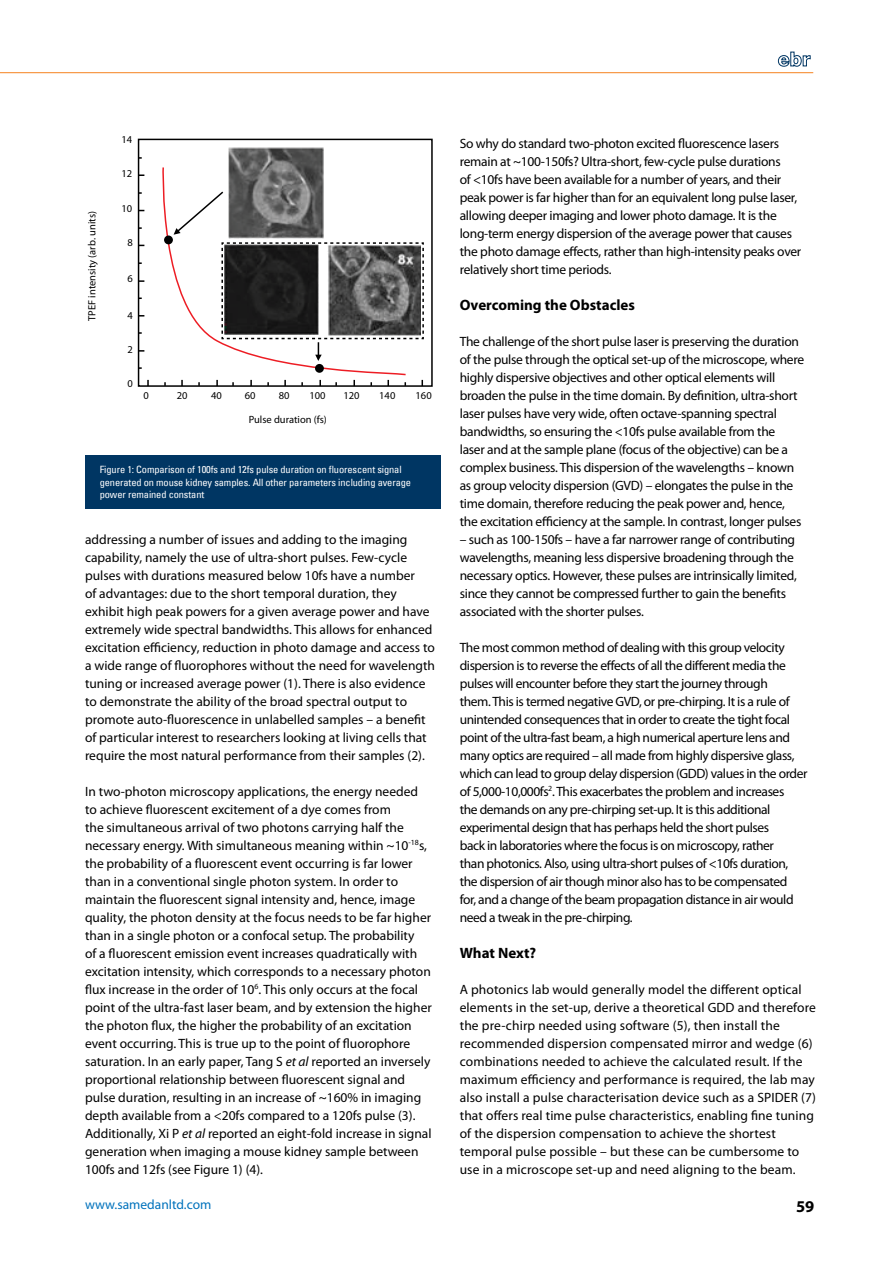
<style>
.page{position:relative;width:893px;height:1263px;background:#fff}
.page>*{position:absolute;margin:0;border:0;box-sizing:border-box;transform-origin:0 0}
.t1{font:700 16.5px "Myriad Pro";color:#000}
.t2{font:700 15px "Myriad Pro";color:#000}
.t3{font:13.5px/18px "Myriad Pro";letter-spacing:-.005em;color:#000}
.t4{font:13.5px/18px "Myriad Pro";letter-spacing:-.03em;color:#000}
.t5{font:13.5px "Myriad Pro";color:#0072bc}
.t6{font:10.5px "Myriad Pro";color:#000}
.t7{font:condensed 10.05px/12.9px "Univers";letter-spacing:-.01em;color:#fff;scale:1.04 1}
.s1{font-style:italic}
</style>
<div class="page">
<hr style="left:0;top:72px;width:813px;height:1px;background:#f58220">
<svg style="left:778px;top:52px;width:32px;height:15px"></svg>
<img style="left:229px;top:148px;width:95px;height:18px">
<div style="left:138px;top:139px;width:295px;height:248px;border:2px solid #000"></div>
<svg style="left:162px;top:166px;width:244px;height:210px"></svg>
<div style="left:164px;top:235px;width:9px;height:9px;background:#000;border-radius:50%"></div>
<div style="left:315px;top:364px;width:9px;height:9px;background:#000;border-radius:50%"></div>
<svg style="left:174px;top:190px;width:51px;height:45px"></svg>
<svg style="left:221px;top:242px;width:203px;height:119px"></svg>
<svg style="left:147px;top:380px;width:2px;height:6px"></svg>
<svg style="left:181px;top:380px;width:2px;height:6px"></svg>
<svg style="left:216px;top:380px;width:2px;height:6px"></svg>
<svg style="left:250px;top:380px;width:2px;height:6px"></svg>
<svg style="left:284px;top:380px;width:2px;height:6px"></svg>
<svg style="left:319px;top:380px;width:2px;height:6px"></svg>
<svg style="left:353px;top:380px;width:2px;height:6px"></svg>
<svg style="left:387px;top:380px;width:2px;height:6px"></svg>
<div style="left:85px;top:455px;width:356px;height:54px;background:#003663"></div>
<p class="t6" style="left:122px;top:133px;width:12px">14</p>
<p class="t6" style="left:85px;top:321px;width:111px;rotate:-90deg">TPEF intensity (arb. units)</p>
<p class="t6" style="left:122px;top:167px;width:12px">12</p>
<p class="t6" style="left:122px;top:202px;width:12px">10</p>
<p class="t6" style="left:127px;top:236px;width:7px">8</p>
<p class="t6" style="left:127px;top:272px;width:7px">6</p>
<p class="t6" style="left:127px;top:309px;width:7px">4</p>
<p class="t6" style="left:127px;top:343px;width:7px">2</p>
<p class="t6" style="left:127px;top:377px;width:7px">0</p>
<p class="t6" style="left:144px;top:389px;width:7px">0</p>
<p class="t6" style="left:177px;top:389px;width:12px">20</p>
<p class="t6" style="left:211px;top:389px;width:12px">40</p>
<p class="t6" style="left:245px;top:389px;width:12px">60</p>
<p class="t6" style="left:279px;top:389px;width:12px">80</p>
<p class="t6" style="left:309px;top:389px;width:18px">100</p>
<p class="t6" style="left:343px;top:389px;width:18px">120</p>
<p class="t6" style="left:379px;top:389px;width:18px">140</p>
<p class="t6" style="left:416px;top:389px;width:18px">160</p>
<p class="t6" style="left:249px;top:413px;width:80px">Pulse duration (fs)</p>
<p class="t7" style="left:100px;top:463px;width:301px">Figure 1: Comparison of 100fs and 12fs pulse duration on fluorescent signal generated on mouse kidney samples. All other parameters including average power remained constant</p>
<p class="t3" style="left:85px;top:530px;width:351px">addressing a number of issues and adding to the imaging capability, namely the use of ultra-short pulses. Few-cycle pulses with durations measured below 10fs have a number<br>of advantages: due to the short temporal duration, they exhibit high peak powers for a given average power and have extremely wide spectral bandwidths. This allows for enhanced excitation efficiency, reduction in photo damage and access to a wide range of fluorophores without the need for wavelength tuning or increased average power (1). There is also evidence to demonstrate the ability of the broad spectral output to promote auto-fluorescence in unlabelled samples – a benefit of particular interest to researchers looking at living cells that require the most natural performance from their samples (2).</p>
<p class="t3" style="left:85px;top:782px;width:348px">In two-photon microscopy applications, the energy needed to achieve fluorescent excitement of a dye comes from<br>the simultaneous arrival of two photons carrying half the necessary energy. With simultaneous meaning within ~10<sup>-18</sup>s, the probability of a fluorescent event occurring is far lower than in a conventional single photon system. In order to maintain the fluorescent signal intensity and, hence, image quality, the photon density at the focus needs to be far higher than in a single photon or a confocal setup. The probability<br>of a fluorescent emission event increases quadratically with excitation intensity, which corresponds to a necessary photon flux increase in the order of 10<sup>6</sup>. This only occurs at the focal point of the ultra-fast laser beam, and by extension the higher the photon flux, the higher the probability of an excitation event occurring. This is true up to the point of fluorophore saturation. In an early paper, Tang S <span class="s1">et al</span> reported an inversely proportional relationship between fluorescent signal and pulse duration, resulting in an increase of ~160% in imaging depth available from a &lt;20fs compared to a 120fs pulse (3).<br>Additionally, Xi P <span class="s1">et al</span> reported an eight-fold increase in signal generation when imaging a mouse kidney sample between 100fs and 12fs (see Figure 1) (4).</p>
<p class="t3" style="left:460px;top:134px;width:343px">So why do standard two-photon excited fluorescence lasers remain at ~100-150fs? Ultra-short, few-cycle pulse durations<br>of &lt;10fs have been available for a number of years, and their peak power is far higher than for an equivalent long pulse laser, allowing deeper imaging and lower photo damage. It is the long-term energy dispersion of the average power that causes the photo damage effects, rather than high-intensity peaks over relatively short time periods.</p>
<p class="t2" style="left:460px;top:295px;width:177px">Overcoming the Obstacles</p>
<p class="t3" style="left:460px;top:332px;width:346px">The challenge of the short pulse laser is preserving the duration of the pulse through the optical set-up of the microscope, where highly dispersive objectives and other optical elements will broaden the pulse in the time domain. By definition, ultra-short laser pulses have very wide, often octave-spanning spectral bandwidths, so ensuring the &lt;10fs pulse available from the<br>laser and at the sample plane (focus of the objective) can be a complex business. This dispersion of the wavelengths – known as group velocity dispersion (GVD) – elongates the pulse in the time domain, therefore reducing the peak power and, hence, the excitation efficiency at the sample. In contrast, longer pulses</p>
<p class="t3" style="left:460px;top:530px;width:339px">– such as 100-150fs – have a far narrower range of contributing wavelengths, meaning less dispersive broadening through the necessary optics. However, these pulses are intrinsically limited, since they cannot be compressed further to gain the benefits associated with the shorter pulses.</p>
<p class="t4" style="left:460px;top:638px;width:349px">The most common method of dealing with this group velocity dispersion is to reverse the effects of all the different media the pulses will encounter before they start the journey through<br>them. This is termed negative GVD, or pre-chirping. It is a rule of unintended consequences that in order to create the tight focal point of the ultra-fast beam, a high numerical aperture lens and many optics are required – all made from highly dispersive glass, which can lead to group delay dispersion (GDD) values in the order of 5,000-10,000fs<sup>2</sup>. This exacerbates the problem and increases<br>the demands on any pre-chirping set-up. It is this additional experimental design that has perhaps held the short pulses<br>back in laboratories where the focus is on microscopy, rather<br>than photonics. Also, using ultra-short pulses of &lt;10fs duration, the dispersion of air though minor also has to be compensated<br>for, and a change of the beam propagation distance in air would need a tweak in the pre-chirping.</p>
<p class="t2" style="left:460px;top:943px;width:78px">What Next?</p>
<p class="t3" style="left:460px;top:980px;width:358px">A photonics lab would generally model the different optical elements in the set-up, derive a theoretical GDD and therefore the pre-chirp needed using software (5), then install the recommended dispersion compensated mirror and wedge (6) combinations needed to achieve the calculated result. If the maximum efficiency and performance is required, the lab may also install a pulse characterisation device such as a SPIDER (7) that offers real time pulse characteristics, enabling fine tuning of the dispersion compensation to achieve the shortest temporal pulse possible – but these can be cumbersome to use in a microscope set-up and need aligning to the beam.</p>
<p class="t5" style="left:85px;top:1196px;width:128px">www.samedanltd.com</p>
<p class="t1" style="left:796px;top:1195px;width:20px">59</p>
</div>
